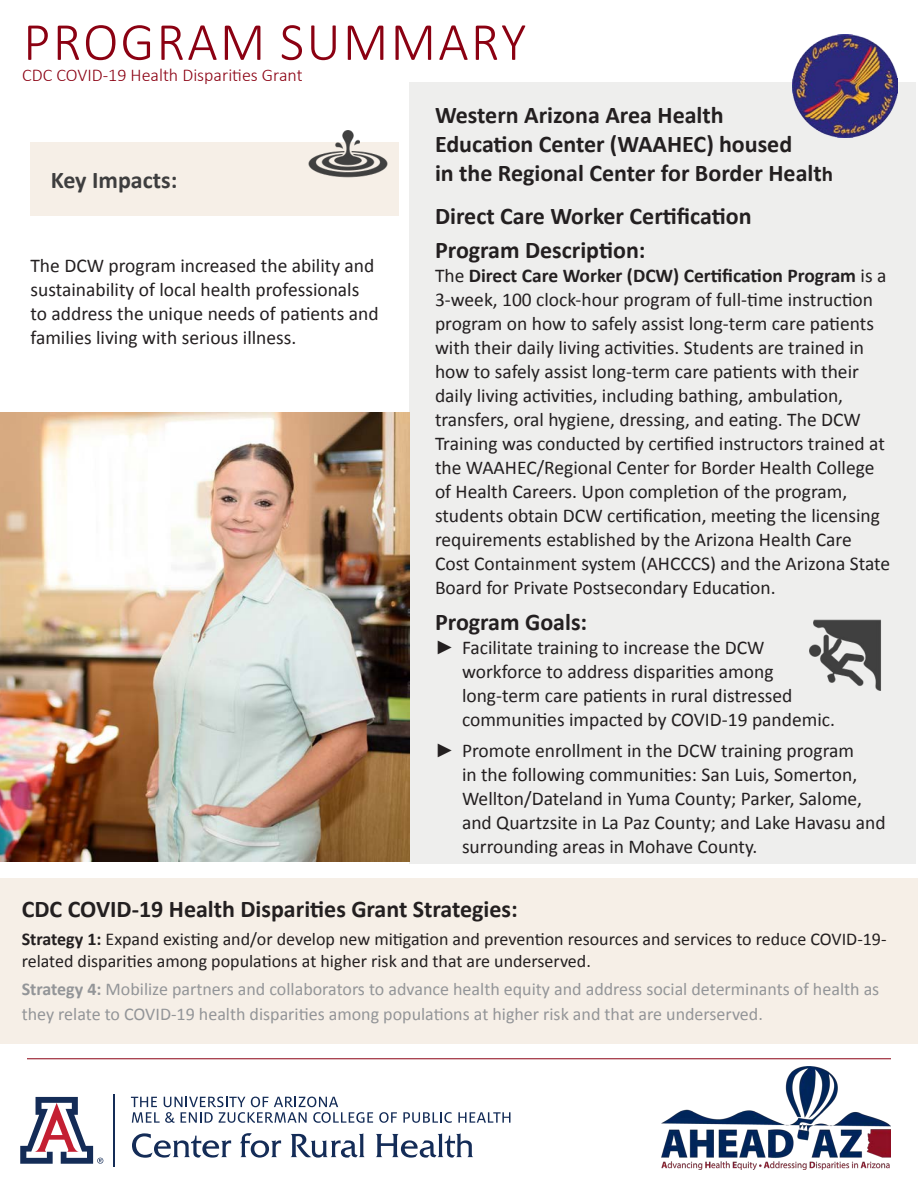
<style>
.page{position:relative;width:918px;height:1188px;background:#fff}
.page>*{position:absolute;margin:0;border:0;box-sizing:border-box;transform-origin:0 0}
.t1{font:300 54px "Calibri";letter-spacing:.04em;color:#8b0112}
.t2{font:700 24px/28.8px "Calibri";color:#231f20}
.t3{font:700 24px "Calibri";color:#3e3e3f}
.basic_sections{font:19.5px/24px "Calibri";color:#231f20}
.t4{font:18px/25.2px "Calibri";color:#939598}
.t5{font:18px/21.6px "Calibri";color:#231f20}
.t6{font:300 18px "Calibri";color:#8b0112}
.s1{font-size:21px}
.s2{font-weight:700}
.s3{font-family:"Times New Roman"}
</style>
<div class="page">
<svg style="left:20px;top:1096px;width:83px;height:68px"></svg>
<hr style="left:113px;top:1094px;width:2px;height:73px;background:#142c57">
<svg style="left:131px;top:1097px;width:242px;height:26px"></svg>
<svg style="left:379px;top:1112px;width:18px;height:11px"></svg>
<svg style="left:403px;top:1112px;width:49px;height:11px"></svg>
<svg style="left:458px;top:1112px;width:52px;height:11px"></svg>
<svg style="left:132px;top:1133px;width:99px;height:25px"></svg>
<svg style="left:240px;top:1133px;width:41px;height:25px"></svg>
<svg style="left:291px;top:1133px;width:74px;height:25px"></svg>
<svg style="left:376px;top:1133px;width:97px;height:25px"></svg>
<img style="left:662px;top:1066px;width:229px;height:103px">
<hr style="left:27px;top:1058px;width:864px;height:1px;background:#8b0112">
<div style="left:410px;top:82px;width:506px;height:782px;background:#eeeeed"></div>
<div style="left:0;top:878px;width:918px;height:166px;background:#f6efe7"></div>
<img style="left:792px;top:35px;width:105px;height:102px">
<div style="left:30px;top:142px;width:369px;height:73px;background:#f6efe7"></div>
<img style="left:308px;top:130px;width:80px;height:48px">
<img style="left:809px;top:619px;width:72px;height:72px">
<img style="left:0;top:412px;width:410px;height:450px">
<p class="t1" style="left:23px;top:8px;width:505px">PROGRAM SUMMARY</p>
<p class="t6" style="left:22px;top:64px;width:282px">CDC COVID-19 Health Disparities Grant</p>
<p class="t3" style="left:51px;top:163px;width:128px">Key Impacts:</p>
<p class="basic_sections" style="left:30px;top:253px;width:350px">The DCW program increased the ability and sustainability of local health professionals to address the unique needs of patients and families living with serious illness.</p>
<p class="t2" style="left:435px;top:100px;width:400px">Western Arizona Area Health<br>Education Center (WAAHEC) housed<br>in the Regional Center for Border Healt<span class="s1">h</span></p>
<p class="t2" style="left:435px;top:201px;width:318px">Direct Care Worker Certification</p>
<p class="t2" style="left:435px;top:235px;width:212px">Program Description:</p>
<p class="basic_sections" style="left:435px;top:263px;width:457px">The <span class="s2">Direct Care Worker (DCW) Certification Program</span> is a 3-week, 100 clock-hour program of full-time instruction program on how to safely assist long-term care patients with their daily living activities. Students are trained in how to safely assist long-term care patients with their daily living activities, including bathing, ambulation, transfers, oral hygiene, dressing, and eating. The DCW Training was conducted by certified instructors trained at the WAAHEC/Regional Center for Border Health College of Health Careers. Upon completion of the program, students obtain DCW certification, meeting the licensing requirements established by the Arizona Health Care Cost Containment system (AHCCCS) and the Arizona State Board for Private Postsecondary Education.</p>
<p class="t2" style="left:435px;top:607px;width:154px">Program Goals:</p>
<p class="basic_sections" style="left:462px;top:635px;width:375px;text-indent:-27px"><span class="s3">►</span> Facilitate training to increase the DCW workforce to address disparities among long-term care patients in rural distressed communities impacted by COVID-19 pandemic.</p>
<p class="basic_sections" style="left:462px;top:738px;width:425px;text-indent:-27px"><span class="s3">►</span> Promote enrollment in the DCW training program<br>in the following communities: San Luis, Somerton, Wellton/Dateland in Yuma County; Parker, Salome, and Quartzsite in La Paz County; and Lake Havasu and surrounding areas in Mohave County.</p>
<p class="t2" style="left:22px;top:893px;width:498px">CDC COVID-19 Health Disparities Grant Strategies:</p>
<p class="t5" style="left:22px;top:928px;width:866px"><span class="s2">Strategy 1:</span> Expand existing and/or develop new mitigation and prevention resources and services to reduce COVID-19- related disparities among populations at higher risk and that are underserved.</p>
<p class="t4" style="left:22px;top:976px;width:859px"><span class="s2">Strategy 4:</span> Mobilize partners and collaborators to advance health equity and address social determinants of health as they relate to COVID-19 health disparities among populations at higher risk and that are underserved.</p>
</div>
